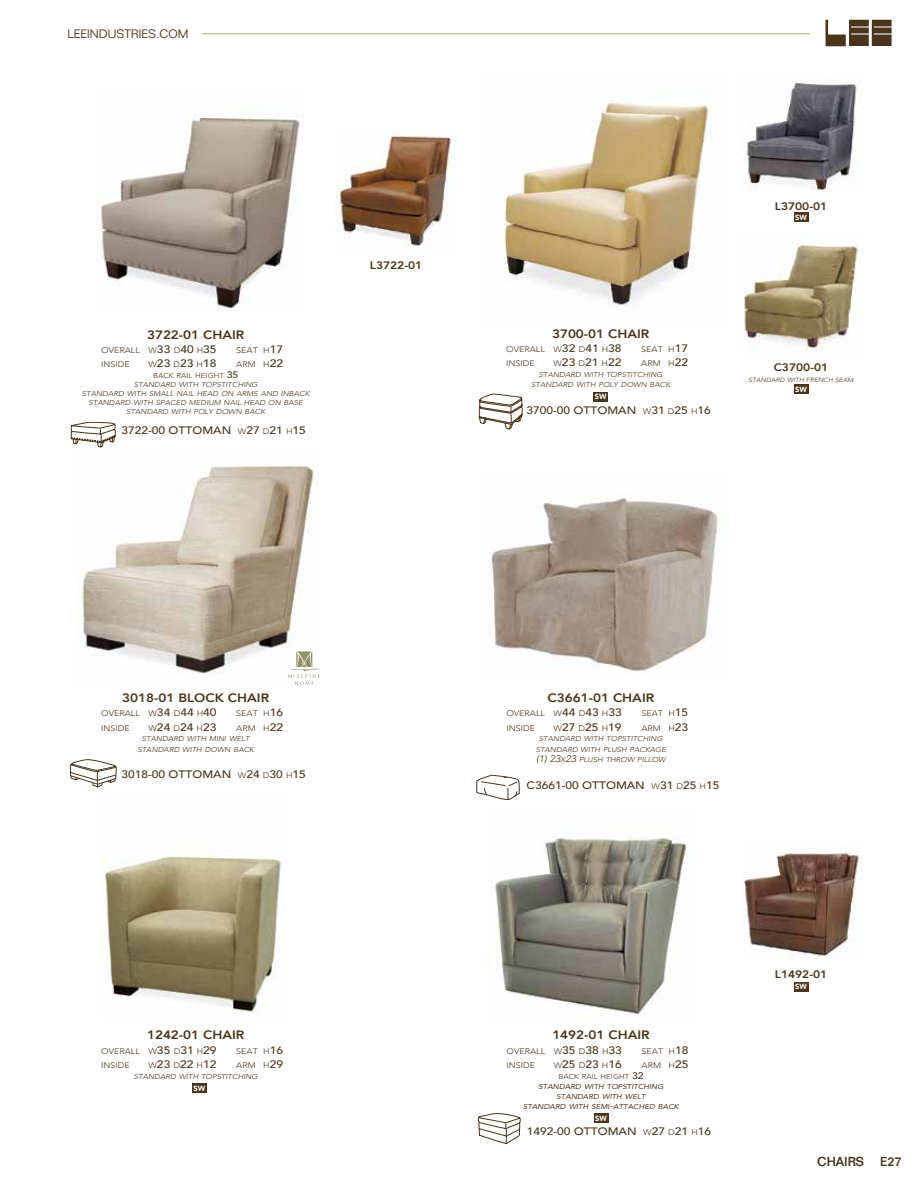
<style>
.page{position:relative;width:918px;height:1188px;background:#fff}
.page>*{position:absolute;margin:0;border:0;box-sizing:border-box;transform-origin:0 0}
.t1{font:500 12.75px "Folio";color:#49351c}
.t2{font:800 12.15px "Avenir";color:#49351c;scale:1.11 1}
.t3{font:300 12px "Folio";color:#49351c}
.t4{font:500 10.8px "Avenir";color:#49351c;scale:1.11 1}
.t5{font:800 10.8px "Avenir";color:#49351c;scale:1.11 1}
.t6{font:300 8.1px "Avenir";color:#49351c;scale:1.11 1}
.t7{font:900 7.5px "Avenir";color:#fff}
.t8{font:italic 300 7.05px/9px "Avenir";color:#49351c;text-align:center;scale:1.11 1}
.t9{font:italic 7.05px/10.5px "Avenir";color:#49351c;text-align:center;scale:1.11 1}
.t10{font:italic 300 6.15px "Avenir";color:#49351c;scale:1.11 1}
.s1{font-weight:500;font-size:10.8px}
.s2{font-weight:300;font-size:8.1px}
.s3{font-style:normal}
.s4{font-weight:500;font-style:normal;font-size:9.45px}
.s5{font-style:inherit}
.s6{font-size:9.45px}
.s7{font-weight:300;font-style:normal}
</style>
<div class="page">
<div style="left:794px;top:982px;width:14px;height:10px;background:#49351c"></div>
<svg style="left:825px;top:20px;width:67px;height:27px"></svg>
<hr style="left:202px;top:33px;width:608px;height:1px;background:#adae71">
<img style="left:336px;top:135px;width:121px;height:113px">
<img style="left:742px;top:80px;width:119px;height:111px">
<img style="left:744px;top:244px;width:118px;height:107px">
<img style="left:742px;top:852px;width:120px;height:106px">
<img style="left:97px;top:115px;width:203px;height:196px">
<svg style="left:71px;top:422px;width:45px;height:25px"></svg>
<img style="left:504px;top:102px;width:208px;height:205px">
<svg style="left:479px;top:394px;width:44px;height:35px"></svg>
<img style="left:489px;top:498px;width:230px;height:175px">
<svg style="left:476px;top:775px;width:44px;height:25px"></svg>
<img style="left:77px;top:466px;width:238px;height:209px">
<svg style="left:288px;top:651px;width:33px;height:34px"></svg>
<svg style="left:70px;top:759px;width:47px;height:28px"></svg>
<img style="left:101px;top:855px;width:184px;height:158px">
<div style="left:192px;top:1083px;width:15px;height:10px;background:#49351c"></div>
<img style="left:493px;top:836px;width:194px;height:180px">
<svg style="left:478px;top:1113px;width:43px;height:31px"></svg>
<div style="left:594px;top:1113px;width:15px;height:10px;background:#49351c"></div>
<div style="left:593px;top:392px;width:15px;height:10px;background:#49351c"></div>
<div style="left:794px;top:212px;width:14px;height:10px;background:#49351c"></div>
<div style="left:794px;top:384px;width:14px;height:10px;background:#49351c"></div>
<h3 class="t3" style="left:68px;top:27px;width:122px">LEEINDUSTRIES.COM</h3>
<h2 class="t2" style="left:147px;top:325px;width:89px">3722-01 CHAIR</h2>
<p class="t6" style="left:101px;top:345px;width:105px">OVERALL W<span class="s1">33</span> D<span class="s1">40</span> H<span class="s1">35</span></p>
<p class="t6" style="left:236px;top:345px;width:44px">SEAT H<span class="s1">17</span></p>
<p class="t6" style="left:101px;top:360px;width:27px">INSIDE</p>
<h3 class="t4" style="left:148px;top:354px;width:63px"><span class="s2">W</span>23 <span class="s2">D</span>23 <span class="s2">H</span>18</h3>
<p class="t6" style="left:236px;top:360px;width:44px">ARM H<span class="s1">22</span></p>
<p class="t8" style="left:82px;top:371px;width:207px"><span class="s3">BACK RAIL HEIGHT</span> <span class="s4">35<br></span>STANDARD WITH TOPSTITCHING<br>STANDARD WITH SMALL NAIL HEAD ON ARMS AND INBACK STANDARD WITH SPACED MEDIUM NAIL HEAD ON BASE STANDARD WITH POLY DOWN BACK</p>
<h3 class="t4" style="left:122px;top:421px;width:168px">3722-00 <span class="s5">OTTOMAN</span> <span class="s2">W</span>27 <span class="s2">D</span>21 <span class="s2">H</span>15</h3>
<h3 class="t5" style="left:370px;top:256px;width:49px">L3722-01</h3>
<h3 class="t5" style="left:775px;top:198px;width:49px">L3700-01</h3>
<p class="t7" style="left:795px;top:211px;width:13px">SW</p>
<h2 class="t2" style="left:552px;top:324px;width:89px">3700-01 CHAIR</h2>
<p class="t6" style="left:506px;top:344px;width:105px">OVERALL W<span class="s1">32</span> D<span class="s1">41</span> H<span class="s1">38</span></p>
<p class="t6" style="left:641px;top:344px;width:44px">SEAT H<span class="s1">17</span></p>
<p class="t6" style="left:506px;top:359px;width:27px">INSIDE</p>
<h3 class="t4" style="left:554px;top:353px;width:63px"><span class="s2">W</span>23 <span class="s2">D</span>21 <span class="s2">H</span>22</h3>
<p class="t6" style="left:641px;top:359px;width:44px">ARM H<span class="s1">22</span></p>
<p class="t8" style="left:531px;top:369px;width:127px;line-height:10.5px">STANDARD WITH TOPSTITCHING<br>STANDARD WITH POLY DOWN BACK</p>
<h3 class="t4" style="left:526px;top:401px;width:168px">3700-00 <span class="s5">OTTOMAN</span> <span class="s2">W</span>31 <span class="s2">D</span>25 <span class="s2">H</span>16</h3>
<p class="t7" style="left:595px;top:390px;width:13px">SW</p>
<h3 class="t5" style="left:774px;top:359px;width:51px">C3700-01</h3>
<p class="t10" style="left:749px;top:376px;width:96px">STANDARD WITH FRENCH SEAM</p>
<p class="t7" style="left:795px;top:383px;width:13px">SW</p>
<h2 class="t2" style="left:122px;top:688px;width:134px">3018-01 BLOCK CHAIR</h2>
<p class="t6" style="left:101px;top:709px;width:105px">OVERALL W<span class="s1">34</span> D<span class="s1">44</span> H<span class="s1">40</span></p>
<p class="t6" style="left:236px;top:709px;width:44px">SEAT H<span class="s1">16</span></p>
<p class="t6" style="left:101px;top:723px;width:27px">INSIDE</p>
<h3 class="t4" style="left:148px;top:718px;width:63px"><span class="s2">W</span>24 <span class="s2">D</span>24 <span class="s2">H</span>23</h3>
<p class="t6" style="left:236px;top:723px;width:44px">ARM H<span class="s1">22</span></p>
<p class="t8" style="left:137px;top:734px;width:107px;line-height:10.5px">STANDARD WITH MINI WELT<br>STANDARD WITH DOWN BACK</p>
<h3 class="t4" style="left:122px;top:765px;width:168px">3018-00 <span class="s5">OTTOMAN</span> <span class="s2">W</span>24 <span class="s2">D</span>30 <span class="s2">H</span>15</h3>
<h2 class="t2" style="left:147px;top:1026px;width:89px">1242-01 CHAIR</h2>
<p class="t6" style="left:101px;top:1046px;width:105px">OVERALL W<span class="s1">35</span> D<span class="s1">31</span> H<span class="s1">29</span></p>
<p class="t6" style="left:236px;top:1046px;width:44px">SEAT H<span class="s1">16</span></p>
<p class="t6" style="left:101px;top:1061px;width:27px">INSIDE</p>
<h3 class="t4" style="left:148px;top:1055px;width:63px"><span class="s2">W</span>23 <span class="s2">D</span>22 <span class="s2">H</span>12</h3>
<p class="t6" style="left:236px;top:1061px;width:44px">ARM H<span class="s1">29</span></p>
<p class="t8" style="left:134px;top:1072px;width:113px">STANDARD WITH TOPSTITCHING</p>
<p class="t7" style="left:194px;top:1082px;width:13px">SW</p>
<h2 class="t2" style="left:548px;top:688px;width:98px">C3661-01 CHAIR</h2>
<p class="t6" style="left:506px;top:709px;width:105px">OVERALL W<span class="s1">44</span> D<span class="s1">43</span> H<span class="s1">33</span></p>
<p class="t6" style="left:641px;top:709px;width:44px">SEAT H<span class="s1">15</span></p>
<p class="t6" style="left:506px;top:723px;width:27px">INSIDE</p>
<h3 class="t4" style="left:554px;top:718px;width:63px"><span class="s2">W</span>27 <span class="s2">D</span>25 <span class="s2">H</span>19</h3>
<p class="t6" style="left:641px;top:723px;width:44px">ARM H<span class="s1">23</span></p>
<p class="t8" style="left:536px;top:734px;width:119px;line-height:10.5px">STANDARD WITH TOPSTITCHING<br>STANDARD WITH PLUSH PACKAGE <span class="s6">(1) 23</span>X<span class="s6">23</span> PLUSH THROW PILLOW</p>
<h3 class="t4" style="left:527px;top:776px;width:175px">C3661-00 <span class="s5">OTTOMAN</span> <span class="s2">W</span>31 <span class="s2">D</span>25 <span class="s2">H</span>15</h3>
<h2 class="t2" style="left:552px;top:1026px;width:89px">1492-01 CHAIR</h2>
<p class="t6" style="left:507px;top:1046px;width:105px">OVERALL W<span class="s1">35</span> D<span class="s1">38</span> H<span class="s1">33</span></p>
<p class="t6" style="left:642px;top:1046px;width:44px">SEAT H<span class="s1">18</span></p>
<p class="t6" style="left:507px;top:1061px;width:27px">INSIDE</p>
<h3 class="t4" style="left:554px;top:1055px;width:63px"><span class="s2">W</span>25 <span class="s2">D</span>23 <span class="s2">H</span>16</h3>
<p class="t6" style="left:642px;top:1061px;width:44px">ARM H<span class="s1">25</span></p>
<p class="t9" style="left:539px;top:1071px;width:114px"><span class="s7">BACK RAIL HEIGHT</span> <span class="s4">32<br></span>STANDARD WITH TOPSTITCHING</p>
<p class="t9" style="left:523px;top:1092px;width:142px;line-height:9.8px">STANDARD WITH WELT<br>STANDARD WITH SEMI<span class="s6">-</span>ATTACHED BACK</p>
<h3 class="t4" style="left:527px;top:1122px;width:168px">1492-00 <span class="s5">OTTOMAN</span> <span class="s2">W</span>27 <span class="s2">D</span>21 <span class="s2">H</span>16</h3>
<p class="t7" style="left:595px;top:1112px;width:13px">SW</p>
<h3 class="t5" style="left:775px;top:966px;width:49px">L1492-01</h3>
<p class="t7" style="left:795px;top:980px;width:13px">SW</p>
<h1 class="t1" style="left:817px;top:1154px;width:48px">CHAIRS</h1>
<h1 class="t1" style="left:880px;top:1154px;width:23px">E27</h1>
</div>
